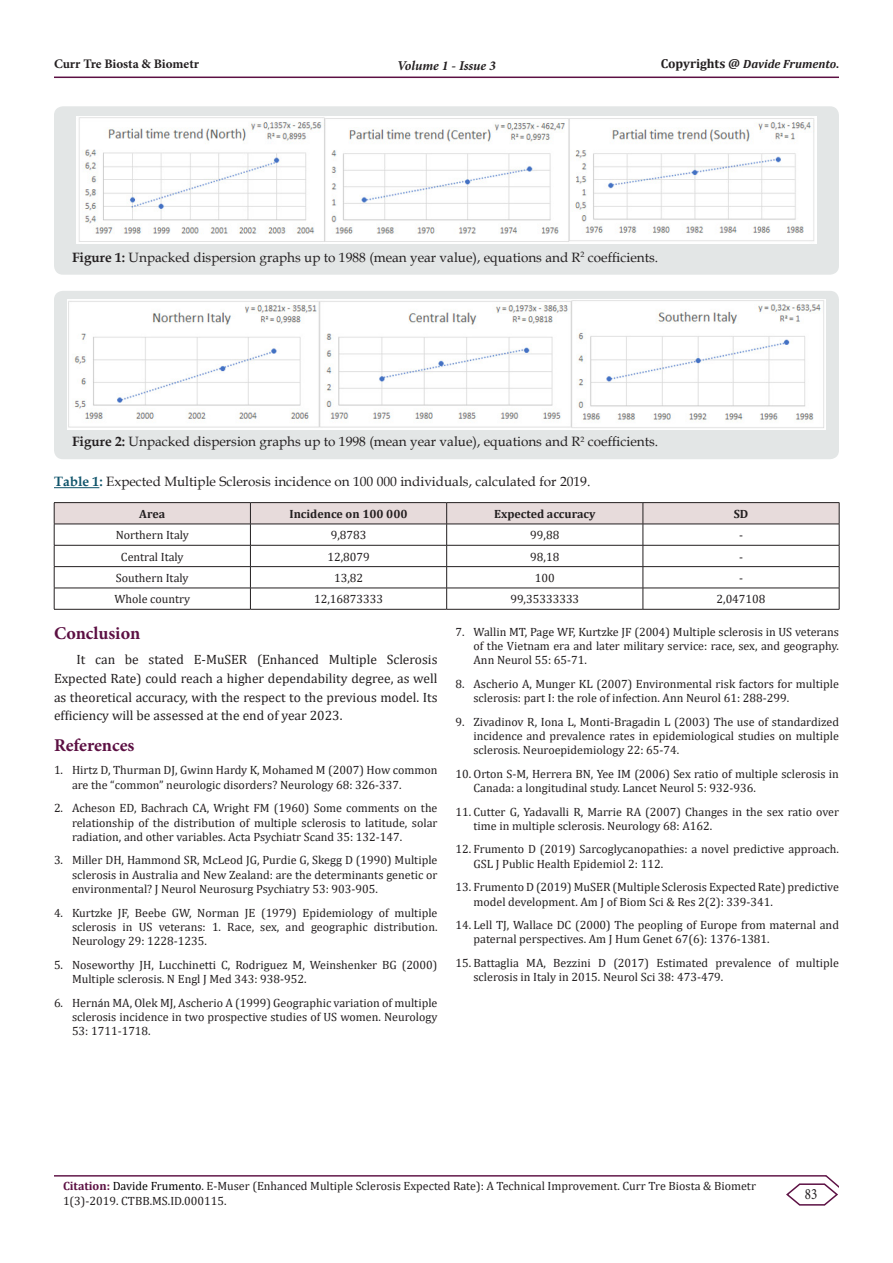
<style>
.page{position:relative;width:893px;height:1263px;background:#fff}
.page>*{position:absolute;margin:0;border:0;box-sizing:border-box;transform-origin:0 0}
.t1{font:700 18px "Minion Pro";letter-spacing:-.005em;color:#5c1043}
.t2{font:15.75px "Minion Pro";color:#231f20;scale:.83 1}
.t3{font:13.5px "Book Antiqua";color:#231f20}
.List_Paragraph{font:13.5px/18.8px "Cambria";color:#231f20;text-align:justify}
.t4{font:italic 700 13.5px "Minion Pro";letter-spacing:-.005em;color:#231f20}
.t5{font:700 13.05px "Minion Pro";color:#231f20}
.t6{font:12px/14.4px "Cambria";color:#231f20}
.t7{font:700 12px "Cambria";color:#231f20}
.t8{font:italic 700 12px "Cambria";color:#231f20}
.s1{font-style:normal;font-size:13.05px}
.s2{font-style:normal}
.s3{font-weight:700}
.s4{font-weight:700;color:#0e536a}
.s5{font-family:"Calibri"}
.s6{font-weight:700;color:#5c1043}
.s7{color:#000}
</style>
<div class="page">
<hr style="left:54px;top:1175px;width:772px;height:1px;background:#5c1043">
<hr style="left:54px;top:77px;width:785px;height:1px;background:#5c1043">
<svg style="left:785px;top:1175px;width:54px;height:31px"></svg>
<hr style="left:54px;top:487px;width:45px;height:1px;background:#0e536a">
<div style="left:54px;top:106px;width:785px;height:169px;background:#e3e6e6;border-radius:9px"></div>
<img style="left:77px;top:117px;width:739px;height:126px">
<div style="left:54px;top:291px;width:785px;height:168px;background:#e3e6e6;border-radius:9px"></div>
<img style="left:67px;top:299px;width:758px;height:131px">
<hr style="left:54px;top:502px;width:196px;height:1px;background:#231f20">
<hr style="left:250px;top:502px;width:197px;height:1px;background:#231f20">
<hr style="left:447px;top:502px;width:196px;height:1px;background:#231f20">
<hr style="left:643px;top:502px;width:196px;height:1px;background:#231f20">
<svg style="left:54px;top:503px;width:786px;height:106px"></svg>
<hr style="left:54px;top:609px;width:196px;height:1px;background:#231f20">
<hr style="left:250px;top:609px;width:197px;height:1px;background:#231f20">
<hr style="left:447px;top:609px;width:196px;height:1px;background:#231f20">
<hr style="left:643px;top:609px;width:196px;height:1px;background:#231f20">
<p class="t5" style="left:54px;top:55px;width:146px">Curr Tre Biosta &amp; Biometr</p>
<p class="t4" style="left:397px;top:56px;width:100px">Volume 1 - Issue 3</p>
<p class="t8" style="left:661px;top:55px;width:180px"><span class="s1">Copyrights @</span> Davide Frumento<span class="s2">.</span></p>
<p class="t3" style="left:72px;top:248px;width:588px"><span class="s3">Figure 1:</span> Unpacked dispersion graphs up to 1988 (mean year value), equations and R<sup>2</sup> coefficients.</p>
<p class="t3" style="left:72px;top:432px;width:588px"><span class="s3">Figure 2:</span> Unpacked dispersion graphs up to 1998 (mean year value), equations and R<sup>2</sup> coefficients.</p>
<p class="t3" style="left:54px;top:472px;width:538px"><span class="s4">Table 1:</span> Expected Multiple Sclerosis incidence on 100 000 individuals, calculated for 2019.</p>
<p class="t7" style="left:139px;top:505px;width:27px">Area</p>
<p class="t7" style="left:289px;top:505px;width:120px">Incidence on 100 000</p>
<p class="t7" style="left:494px;top:505px;width:103px">Expected accuracy</p>
<p class="t7" style="left:734px;top:505px;width:16px">SD</p>
<p class="t6" style="left:116px;top:528px;width:75px">Northern Italy</p>
<p class="t6" style="left:331px;top:528px;width:37px">9,8783</p>
<p class="t6" style="left:530px;top:528px;width:31px">99,88</p>
<p class="t6" style="left:739px;top:528px;width:5px">-</p>
<p class="t6" style="left:121px;top:549px;width:64px">Central Italy</p>
<p class="t6" style="left:327px;top:549px;width:44px">12,8079</p>
<p class="t6" style="left:530px;top:549px;width:31px">98,18</p>
<p class="t6" style="left:739px;top:549px;width:5px">-</p>
<p class="t6" style="left:116px;top:571px;width:74px">Southern Italy</p>
<p class="t6" style="left:334px;top:571px;width:31px">13,82</p>
<p class="t6" style="left:535px;top:571px;width:21px">100</p>
<p class="t6" style="left:739px;top:571px;width:5px">-</p>
<p class="t6" style="left:114px;top:592px;width:77px">Whole country</p>
<p class="t6" style="left:314px;top:592px;width:70px">12,16873333</p>
<p class="t6" style="left:510px;top:592px;width:70px">99,35333333</p>
<p class="t6" style="left:717px;top:592px;width:50px">2,047108</p>
<p class="t1" style="left:54px;top:621px;width:88px">Conclusion</p>
<p class="List_Paragraph" style="left:54px;top:650px;width:385px;text-indent:22px">It can be stated E-MuSER (Enhanced Multiple Sclerosis Expected Rate) could reach a higher dependability degree, as well as theoretical accuracy, with the respect to the previous model. Its efficiency will be assessed at the end of year 2023.</p>
<p class="t1" style="left:54px;top:733px;width:82px">References</p>
<p class="t6" style="left:72px;top:763px;width:367px;text-indent:-18px">1. Hirtz D, Thurman DJ, Gwinn Hardy K, Mohamed M (2007) How common are the “common” neurologic disorders? Neurology 68: 326-337.</p>
<p class="t6" style="left:72px;top:801px;width:367px;text-align:justify;text-indent:-18px">2. Acheson ED, Bachrach CA, Wright FM (1960) Some comments on the relationship of the distribution of multiple sclerosis to latitude, solar radiation, and other variables. Acta Psychiatr Scand 35: 132-147.</p>
<p class="t6" style="left:72px;top:853px;width:367px;text-align:justify;text-indent:-18px">3. Miller DH, Hammond SR, McLeod JG, Purdie G, Skegg D (1990) Multiple sclerosis in Australia and New Zealand: are the determinants genetic or environmental? J Neurol Neurosurg Psychiatry 53: 903-905.</p>
<p class="t6" style="left:72px;top:905px;width:367px;text-align:justify;text-indent:-18px">4. Kurtzke JF, Beebe GW, Norman JE (1979) Epidemiology of multiple sclerosis in US veterans: 1. Race, sex, and geographic distribution.<br>Neurology 29: 1228-1235.</p>
<p class="t6" style="left:72px;top:957px;width:367px;text-indent:-18px">5. Noseworthy JH, Lucchinetti C, Rodriguez M, Weinshenker BG (2000)<br>Multiple sclerosis. N Engl J Med 343: 938-952.</p>
<p class="t6" style="left:72px;top:995px;width:367px;text-align:justify;text-indent:-18px">6. Hern<span class="s5">á</span>n MA, Olek MJ, Ascherio A (1999) Geographic variation of multiple sclerosis incidence in two prospective studies of US women. Neurology 53: 1711-1718.</p>
<p class="t6" style="left:473px;top:624px;width:367px;text-align:justify;text-indent:-18px">7. Wallin MT, Page WF, Kurtzke JF (2004) Multiple sclerosis in US veterans of the Vietnam era and later military service: race, sex, and geography.<br>Ann Neurol 55: 65-71.</p>
<p class="t6" style="left:473px;top:676px;width:367px;text-indent:-18px">8. Ascherio A, Munger KL (2007) Environmental risk factors for multiple sclerosis: part I: the role of infection. Ann Neurol 61: 288-299.</p>
<p class="t6" style="left:473px;top:714px;width:367px;text-align:justify;text-indent:-18px">9. Zivadinov R, Iona L, Monti-Bragadin L (2003) The use of standardized incidence and prevalence rates in epidemiological studies on multiple sclerosis. Neuroepidemiology 22: 65-74.</p>
<p class="t6" style="left:473px;top:766px;width:367px;text-indent:-18px">10. Orton S-M, Herrera BN, Yee IM (2006) Sex ratio of multiple sclerosis in<br>Canada: a longitudinal study. Lancet Neurol 5: 932-936.</p>
<p class="t6" style="left:473px;top:804px;width:367px;text-indent:-18px">11. Cutter G, Yadavalli R, Marrie RA (2007) Changes in the sex ratio over time in multiple sclerosis. Neurology 68: A162.</p>
<p class="t6" style="left:473px;top:842px;width:367px;text-indent:-18px">12. Frumento D (2019) Sarcoglycanopathies: a novel predictive approach.<br>GSL J Public Health Epidemiol 2: 112.</p>
<p class="t6" style="left:473px;top:880px;width:367px;text-indent:-18px">13. Frumento D (2019) MuSER (Multiple Sclerosis Expected Rate) predictive model development. Am J of Biom Sci &amp; Res 2(2): 339-341.</p>
<p class="t6" style="left:473px;top:917px;width:367px;text-indent:-18px">14. Lell TJ, Wallace DC (2000) The peopling of Europe from maternal and paternal perspectives. Am J Hum Genet 67(6): 1376-1381.</p>
<p class="t6" style="left:473px;top:955px;width:367px;text-indent:-18px">15. Battaglia MA, Bezzini D (2017) Estimated prevalence of multiple sclerosis in Italy in 2015. Neurol Sci 38: 473-479.</p>
<p class="t6" style="left:63px;top:1179px;width:694px"><span class="s6">Citation:</span> <span class="s7">Davide Frumento</span>. E-Muser (Enhanced Multiple Sclerosis Expected Rate): A Technical Improvement. Curr Tre Biosta &amp; Biometr<br>1(3)-2019. CTBB.MS.ID.000115.</p>
<p class="t2" style="left:805px;top:1184px;width:17px">83</p>
</div>
